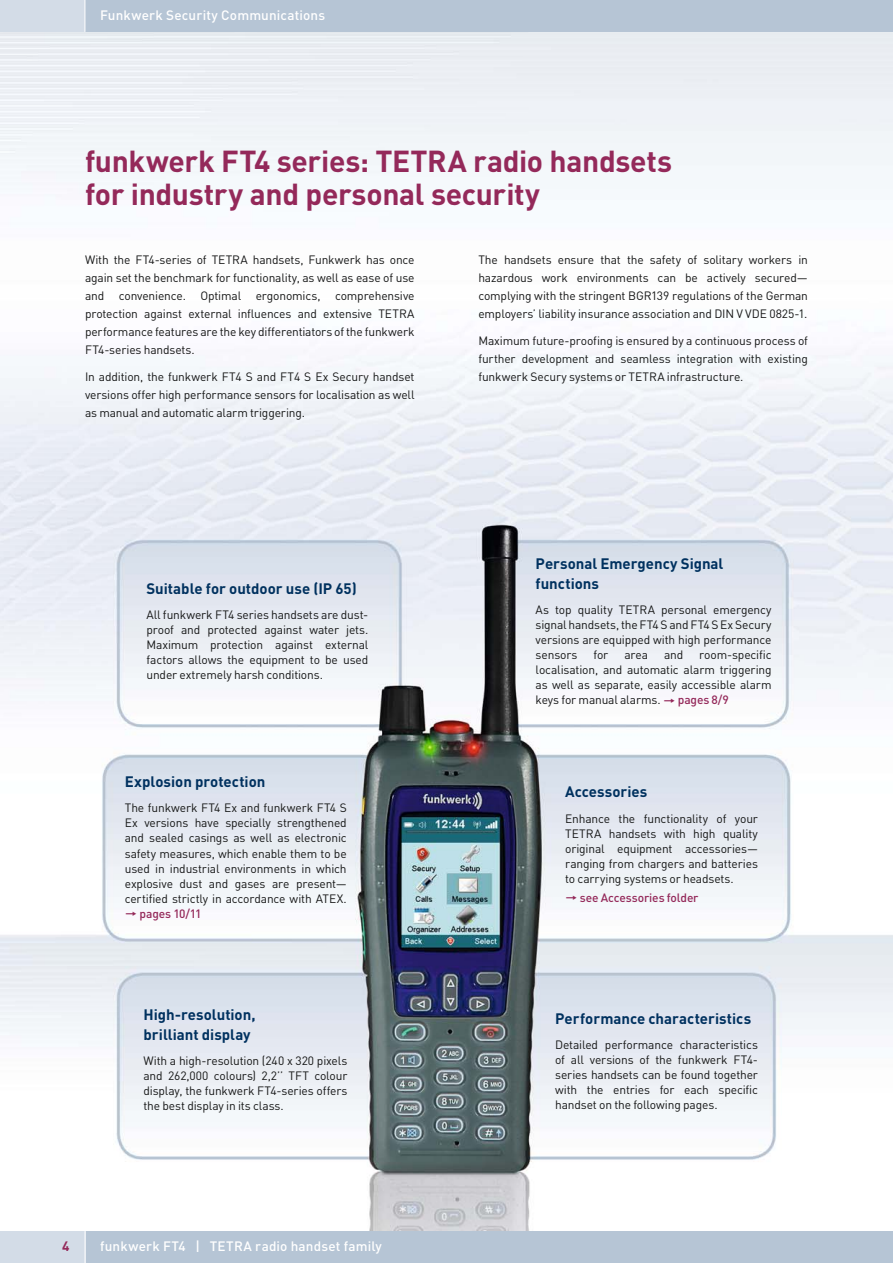
<style>
.page{position:relative;width:893px;height:1263px;background:#fff}
.page>*{position:absolute;margin:0;border:0;box-sizing:border-box;transform-origin:0 0}
.t1{font:700 30px/33px "DIN Pro";letter-spacing:-.01em;color:#94295a}
.t2{font:700 15px/19.5px "DIN Pro";color:#00315f}
.t3{font:500 13.5px "DIN Pro";letter-spacing:.01em;color:#fff}
.t4{font:700 13.5px "DIN Pro";color:#94295a}
.t5{font:12px/15px "DIN Pro";letter-spacing:-.015em;color:#151616;text-align:justify}
.t6{font:500 12px "DIN Pro";letter-spacing:-.01em;color:#94295a}
</style>
<div class="page">
<img style="left:0;top:32px;width:893px;height:1199px">
<div style="left:0;top:0;width:893px;height:32px;background:#b6c5d5"></div>
<div style="left:0;top:0;width:85px;height:32px;background:#d3dce7"></div>
<hr style="left:85px;top:0;width:1px;height:32px;background:#fff">
<div style="left:0;top:1231px;width:893px;height:32px;background:#b6c5d5"></div>
<div style="left:0;top:1231px;width:85px;height:32px;background:#d3dce7"></div>
<hr style="left:85px;top:1231px;width:1px;height:32px;background:#fff">
<svg style="left:126px;top:912px;width:10px;height:4px"></svg>
<svg style="left:566px;top:896px;width:11px;height:4px"></svg>
<svg style="left:664px;top:698px;width:10px;height:4px"></svg>
<p class="t3" style="left:100px;top:10px;width:227px">Funkwerk Security Communications</p>
<h1 class="t1" style="left:85px;top:148px;width:588px">funkwerk FT4 series: TETRA radio handsets for industry and personal security</h1>
<p class="t5" style="left:85px;top:252px;width:331px;line-height:18px">With the FT4-series of TETRA handsets, Funkwerk has once again set the benchmark for functionality, as well as ease of use and convenience. Optimal ergonomics, comprehensive protection against external influences and extensive TETRA performance features are the key differentiators of the funkwerk FT4-series handsets.</p>
<p class="t5" style="left:85px;top:369px;width:331px;line-height:18px">In addition, the funkwerk FT4 S and FT4 S Ex Secury handset versions offer high performance sensors for locali sation as well as manual and automatic alarm triggering.</p>
<p class="t2" style="left:146px;top:580px;width:212px">Suitable for outdoor use (IP 65)</p>
<p class="t5" style="left:146px;top:609px;width:223px">All funkwerk FT4 series handsets are dust&shy;proof and protected against water jets.<br>Maximum protection against external factors allows the equipment to be used under extremely harsh conditions.</p>
<p class="t2" style="left:125px;top:773px;width:142px">Explosion protection</p>
<p class="t5" style="left:125px;top:802px;width:223px">The funkwerk FT4 Ex and funkwerk FT4 S Ex versions have specially strengthened and sealed casings as well as electronic safety measures, which enable them to be used in industrial environments in which explosive dust and gases are present— certified strictly in accordance with ATEX.</p>
<p class="t6" style="left:140px;top:909px;width:63px">pages 10/11</p>
<p class="t2" style="left:144px;top:1007px;width:114px">High-resolution, brilliant display</p>
<p class="t5" style="left:144px;top:1055px;width:205px">With a high-resolution (240 x 320 pixels and 262,000 colours) 2,2’’ TFT colour display, the funkwerk FT4-series offers the best display in its class.</p>
<p class="t4" style="left:62px;top:1241px;width:9px">4</p>
<p class="t3" style="left:100px;top:1241px;width:283px">funkwerk FT4 | TETRA radio handset family</p>
<p class="t5" style="left:478px;top:252px;width:331px;line-height:18px">The handsets ensure that the safety of solitary workers in hazardous work environments can be actively secured— complying with the stringent BGR139 regulations of the German employers’ liability insurance association and DIN V VDE 0825-1.</p>
<p class="t5" style="left:478px;top:333px;width:331px;line-height:18px">Maximum future-proofing is ensured by a continuous process of further development and seamless integration with existing funkwerk Secury systems or TETRA infrastructure.</p>
<p class="t2" style="left:536px;top:556px;width:189px">Personal Emergency Signal functions</p>
<p class="t5" style="left:536px;top:604px;width:237px">As top quality TETRA personal emergency signal handsets, the FT4 S and FT4 S Ex Secury versions are equipped with high performance sensors</p>
<p class="t5" style="left:536px;top:649px;width:237px;text-indent:164px">room-specific localisation, and automatic alarm triggering as well as separate, easily accessible alarm keys for manual alarms.</p>
<p class="t5" style="left:593px;top:649px;width:16px">for</p>
<p class="t5" style="left:624px;top:649px;width:25px">area</p>
<p class="t5" style="left:664px;top:649px;width:21px">and</p>
<p class="t6" style="left:678px;top:696px;width:53px">pages 8/9</p>
<p class="t2" style="left:565px;top:783px;width:84px">Accessories</p>
<p class="t5" style="left:565px;top:812px;width:194px">Enhance the functionality of your TETRA handsets with high quality original equipment accessories— ranging from chargers and batteries to carrying systems or headsets.</p>
<p class="t6" style="left:580px;top:893px;width:120px">see Accessories folder</p>
<p class="t2" style="left:555px;top:1010px;width:198px">Performance characteristics</p>
<p class="t5" style="left:555px;top:1039px;width:204px">Detailed performance characteristics of all versions of the funkwerk FT4- series handsets can be found together with the entries for each specific handset on the following pages.</p>
</div>
